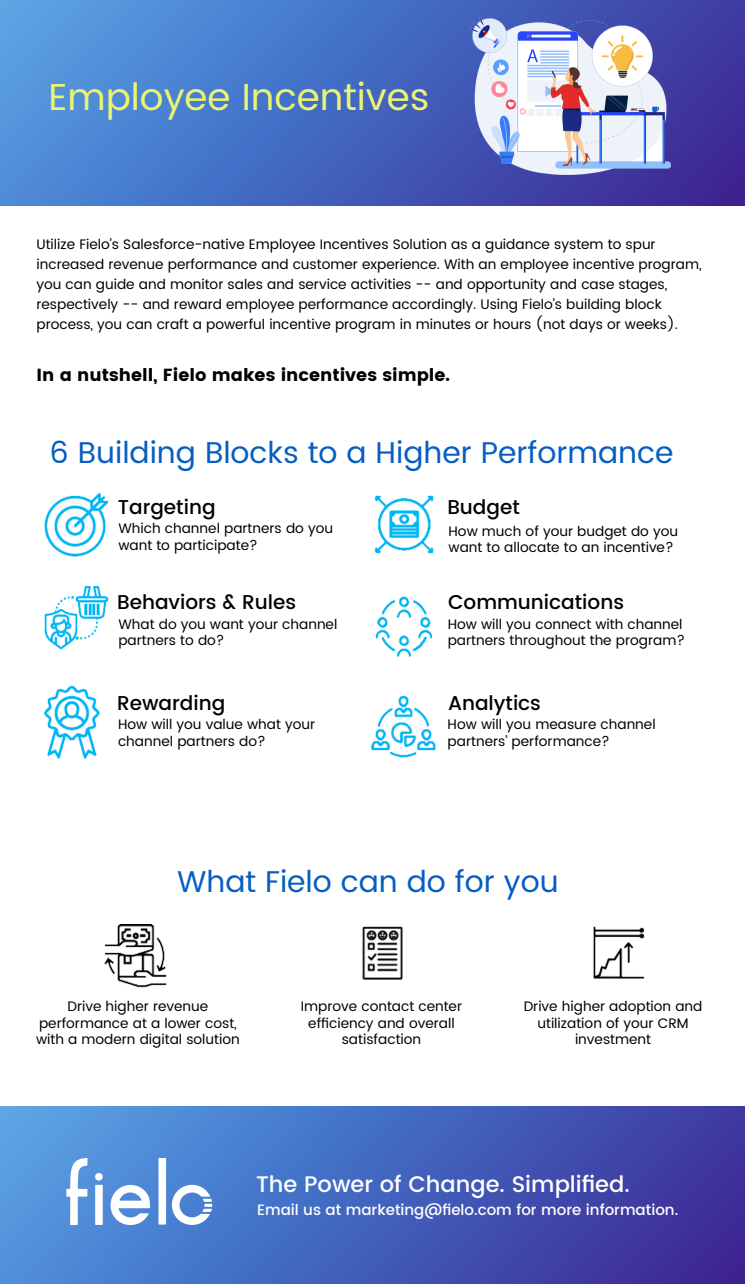
<style>
.page{position:relative;width:745px;height:1284px;background:#fff}
.page>*{position:absolute;margin:0;border:0;box-sizing:border-box;transform-origin:0 0}
.t1{font:37.5px "Poppins";color:#eaf471}
.t2{font:30px "Poppins";color:#065dc2}
.t3{font:500 22.5px "Poppins";color:#fff}
.t4{font:500 20px "Poppins";color:#000}
.t5{font:17.5px "Poppins";color:#000}
.t6{font:500 15px "Poppins";color:#fff}
.t7{font:13.75px/16.5px "Poppins";color:#000}
</style>
<div class="page">
<svg style="left:0;top:0;width:744px;height:206px;background:#466bc2"></svg>
<div style="left:0;top:1106px;width:744px;height:178px;background:linear-gradient(to right,#519ce3,#3a2e99)"></div>
<svg style="left:66px;top:1158px;width:21px;height:67px"></svg>
<svg style="left:109px;top:1184px;width:41px;height:42px"></svg>
<svg style="left:95px;top:1184px;width:8px;height:41px"></svg>
<div style="left:95px;top:1173px;width:8px;height:7px;background:#fff;border-radius:50%"></div>
<svg style="left:158px;top:1158px;width:54px;height:68px"></svg>
<img style="left:104px;top:925px;width:540px;height:62px">
<img style="left:44px;top:494px;width:64px;height:264px">
<img style="left:371px;top:496px;width:64px;height:261px">
<img style="left:469px;top:18px;width:201px;height:157px">
<h1 class="t1" style="left:48px;top:69px;width:382px">Employee Incentives</h1>
<p class="t7" style="left:36px;top:234px;width:666px;line-height:20px">Utilize Fielo’s Salesforce-native Employee Incentives Solution as a guidance system to spur increased revenue performance and customer experience. With an employee incentive program, you can guide and monitor sales and service activities -- and opportunity and case stages, respectively -- and reward employee performance accordingly. Using Fielo’s building block process, you can craft a powerful incentive program in minutes or hours (not days or weeks).</p>
<p class="t5" style="left:37px;top:364px;width:414px">In a nutshell, Fielo makes incentives simple.</p>
<h2 class="t2" style="left:49px;top:431px;width:625px">6 Building Blocks to a Higher Performance</h2>
<h3 class="t4" style="left:118px;top:492px;width:99px">Targeting</h3>
<h3 class="t4" style="left:447px;top:492px;width:74px">Budget</h3>
<p class="t7" style="left:118px;top:521px;width:216px">Which channel partners do you want to participate?</p>
<p class="t7" style="left:448px;top:523px;width:231px">How much of your budget do you want to allocate to an incentive?</p>
<h3 class="t4" style="left:117px;top:587px;width:180px">Behaviors &amp; Rules</h3>
<h3 class="t4" style="left:447px;top:587px;width:177px">Communications</h3>
<p class="t7" style="left:118px;top:616px;width:220px">What do you want your channel partners to do?</p>
<p class="t7" style="left:447px;top:616px;width:239px">How will you connect with channel partners throughout the program?</p>
<h3 class="t4" style="left:117px;top:688px;width:110px">Rewarding</h3>
<h3 class="t4" style="left:447px;top:688px;width:94px">Analytics</h3>
<p class="t7" style="left:118px;top:717px;width:198px">How will you value what your channel partners do?</p>
<p class="t7" style="left:447px;top:716px;width:209px">How will you measure channel partners’ performance?</p>
<h2 class="t2" style="left:177px;top:860px;width:382px">What Fielo can do for you</h2>
<p class="t7" style="left:36px;top:999px;width:205px;text-align:center">Drive higher revenue performance at a lower cost, with a modern digital solution</p>
<p class="t7" style="left:300px;top:998px;width:163px;text-align:center">Improve contact center efficiency and overall satisfaction</p>
<p class="t7" style="left:523px;top:998px;width:180px;text-align:center">Drive higher adoption and utilization of your CRM investment</p>
<h3 class="t3" style="left:256px;top:1168px;width:374px">The Power of Change. Simplified.</h3>
<p class="t6" style="left:257px;top:1199px;width:422px">Email us at marketing@fielo.com for more information.</p>
</div>
